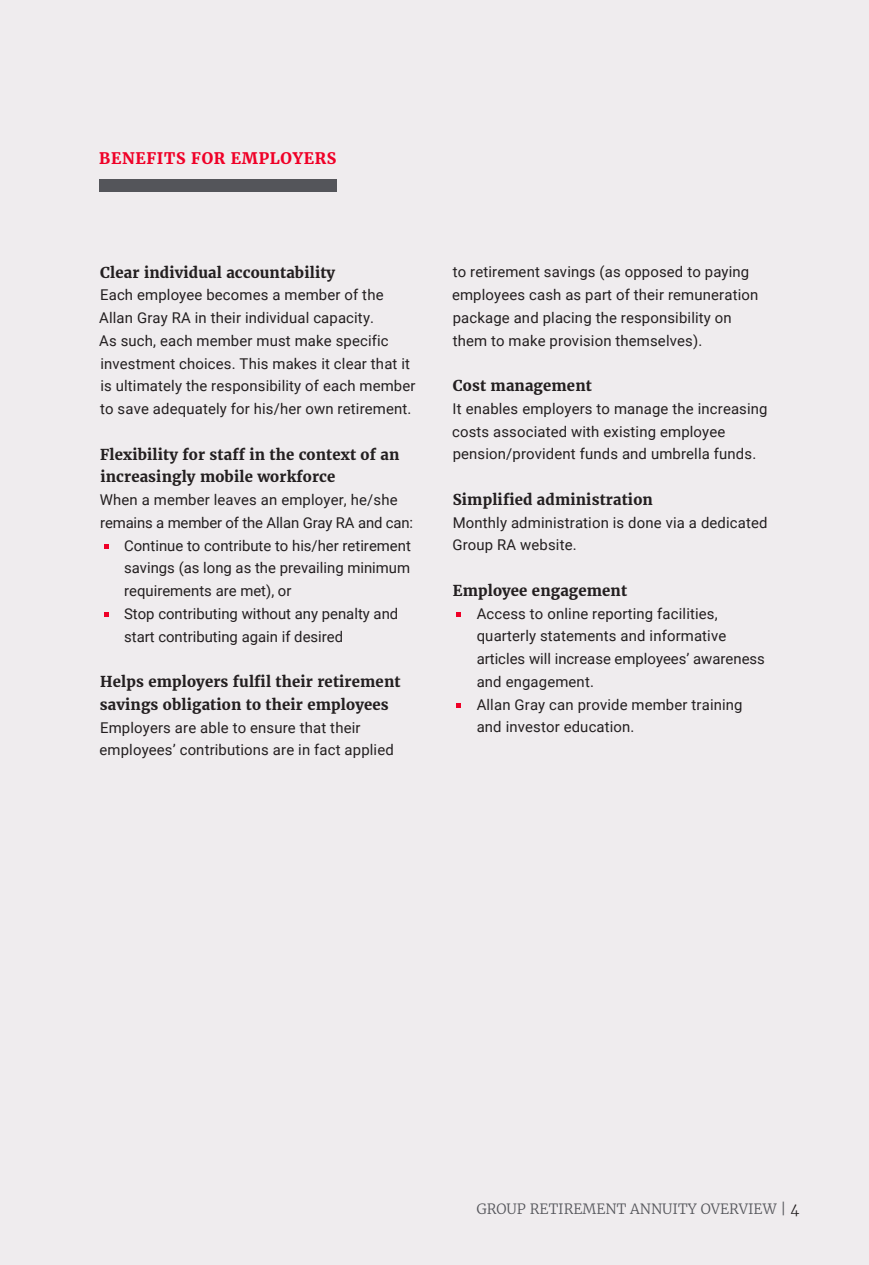
<style>
.page{position:relative;width:869px;height:1265px;background:#fff}
.page>*{position:absolute;margin:0;border:0;box-sizing:border-box;transform-origin:0 0}
.Heading_1{font:700 15.75px "Merriweather";letter-spacing:.04em;color:#ef0027}
.Body{font:14.88px/22.8px "Roboto";letter-spacing:.01em;color:#231f20}
.Body-2{font:700 14.88px/22.8px "Merriweather";letter-spacing:.01em;color:#231f20}
.Body-3{font:14.88px/22.8px "Roboto";letter-spacing:-.01em;color:#231f20}
.t1{font:300 14px "Merriweather";color:#54555a}
.s1{color:#231f20}
</style>
<div class="page">
<div style="left:0;top:0;width:868px;height:1265px;background:#efecee"></div>
<div style="left:99px;top:180px;width:237px;height:12px;background:#54555a"></div>
<svg style="left:104px;top:545px;width:4px;height:4px"></svg>
<svg style="left:104px;top:613px;width:4px;height:4px"></svg>
<svg style="left:456px;top:613px;width:5px;height:4px"></svg>
<svg style="left:456px;top:704px;width:5px;height:4px"></svg>
<p class="Heading_1" style="left:99px;top:148px;width:238px">BENEFITS FOR EMPLOYERS</p>
<p class="Body-2" style="left:100px;top:261px;width:236px">Clear individual accountability</p>
<p class="Body" style="left:99px;top:283px;width:317px">Each employee becomes a member of the Allan Gray RA in their individual capacity.<br>As such, each member must make specific investment choices. This makes it clear that it is ultimately the responsibility of each member to save adequately for his/her own retirement.</p>
<p class="Body-2" style="left:100px;top:443px;width:300px">Flexibility for staff in the context of an increasingly mobile workforce</p>
<p class="Body-3" style="left:100px;top:488px;width:315px">When a member leaves an employer, he/she remains a member of the Allan Gray RA and can:</p>
<p class="Body" style="left:124px;top:533px;width:288px;text-align:justify">Continue to contribute to his/her retirement savings (as long as the prevailing minimum requirements are met), or</p>
<p class="Body" style="left:124px;top:602px;width:275px">Stop contributing without any penalty and start contributing again if desired</p>
<p class="Body-2" style="left:100px;top:670px;width:302px">Helps employers fulfil their retirement savings obligation to their employees</p>
<p class="Body" style="left:99px;top:715px;width:295px">Employers are able to ensure that their employees’ contributions are in fact applied</p>
<p class="Body" style="left:452px;top:260px;width:307px">to retirement savings (as opposed to paying employees cash as part of their remuneration package and placing the responsibility on them to make provision themselves).</p>
<p class="Body-2" style="left:452px;top:374px;width:140px">Cost management</p>
<p class="Body" style="left:452px;top:397px;width:317px">It enables employers to manage the increasing costs associated with existing employee pension/provident funds and umbrella funds.</p>
<p class="Body-2" style="left:452px;top:488px;width:201px">Simplified administration</p>
<p class="Body" style="left:452px;top:510px;width:316px">Monthly administration is done via a dedicated<br>Group RA website.</p>
<p class="Body-2" style="left:452px;top:579px;width:176px">Employee engagement</p>
<p class="Body" style="left:476px;top:601px;width:289px">Access to online reporting facilities, quarterly statements and informative articles will increase employees’ awareness and engagement.</p>
<p class="Body" style="left:476px;top:692px;width:267px">Allan Gray can provide member training and investor education.</p>
<p class="t1" style="left:476px;top:1200px;width:324px">GROUP RETIREMENT ANNUITY OVERVIEW | <span class="s1">4</span></p>
</div>
